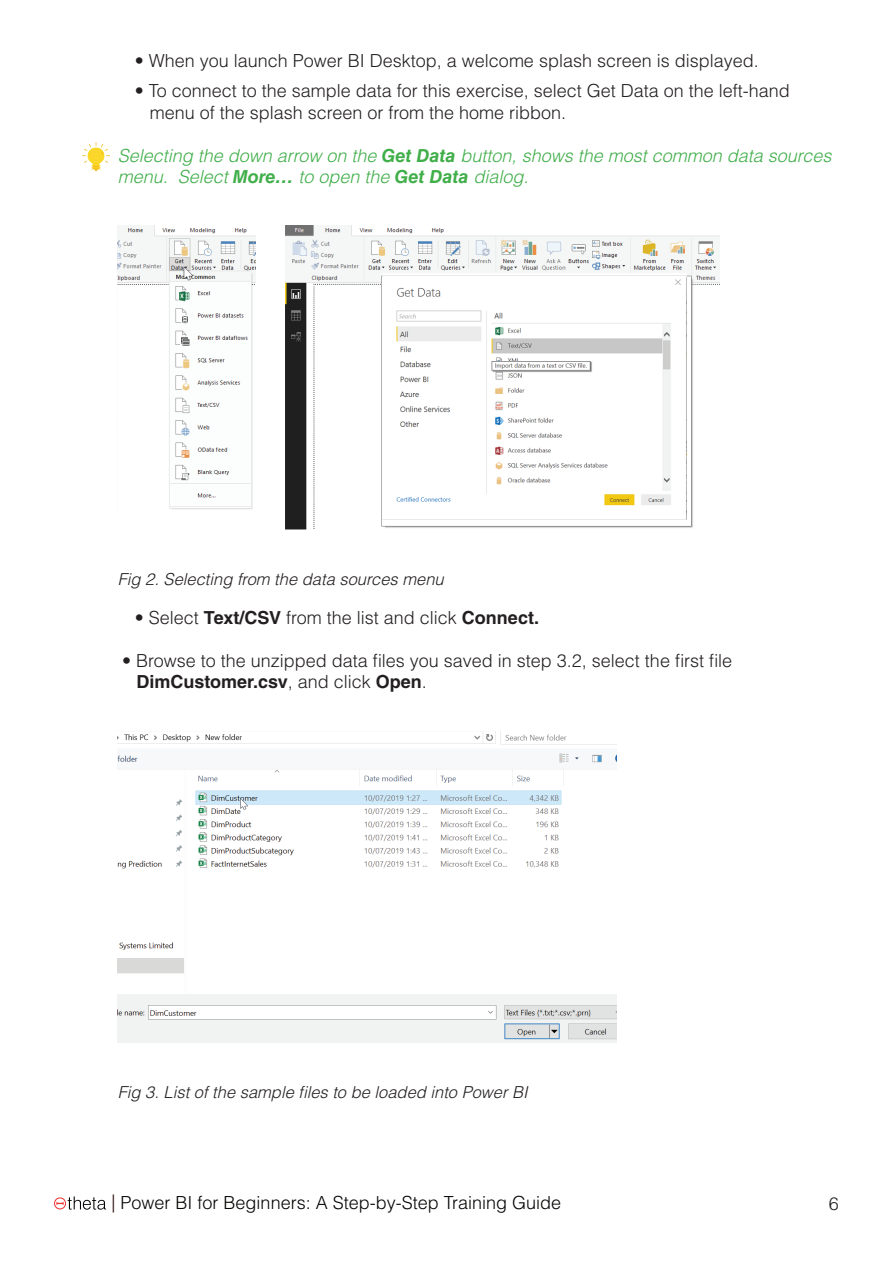
<style>
.page{position:relative;width:893px;height:1263px;background:#fff}
.page>*{position:absolute;margin:0;border:0;box-sizing:border-box;transform-origin:0 0}
.t1{font:300 18px/21.6px "Helvetica LT Std";color:#231f20}
.t2{font:italic 300 18px/21.6px "Helvetica LT Std";color:#40ae49}
.t3{font:300 18px "Helvetica LT Std";color:#040503}
.t4{font:italic 300 16.5px "Helvetica LT Std";color:#231f20}
.s1{font-weight:700}
.s2{color:#300d0f}
</style>
<div class="page">
<svg style="left:54px;top:1196px;width:52px;height:14px"></svg>
<img style="left:118px;top:226px;width:137px;height:283px">
<img style="left:286px;top:226px;width:433px;height:303px">
<img style="left:118px;top:731px;width:499px;height:312px">
<img style="left:83px;top:142px;width:26px;height:28px">
<p class="t1" style="left:135px;top:50px;width:625px">• When you launch Power BI Desktop, a welcome splash screen is displayed.</p>
<p class="t1" style="left:150px;top:80px;width:642px;text-indent:-15px">• To connect to the sample data for this exercise, select Get Data on the left-hand menu of the splash screen or from the home ribbon.</p>
<p class="t2" style="left:118px;top:145px;width:715px">Selecting the down arrow on the <span class="s1">Get Data</span> button, shows the most common data sources menu. Select <span class="s1">More…</span> to open the <span class="s1">Get Data</span> dialog.</p>
<p class="t4" style="left:118px;top:569px;width:327px">Fig 2. Selecting from the data sources menu</p>
<p class="t1" style="left:135px;top:606px;width:406px">• Select <span class="s1">Text/CSV</span> from the list and click <span class="s1">Connect.</span></p>
<p class="t1" style="left:136px;top:649px;width:597px;text-indent:-14px">• Browse to the unzipped data files you saved in step 3.2, select the first file<br><span class="s1">DimCustomer.csv</span>, and click <span class="s1">Open</span>.</p>
<p class="t4" style="left:118px;top:1082px;width:411px">Fig 3. List of the sample files to be loaded into Power BI</p>
<p class="t3" style="left:112px;top:1192px;width:451px"><span class="s2">|</span> Power BI for Beginners: A Step-by-Step Training Guide</p>
<p class="t1" style="left:829px;top:1192px;width:12px">6</p>
</div>
